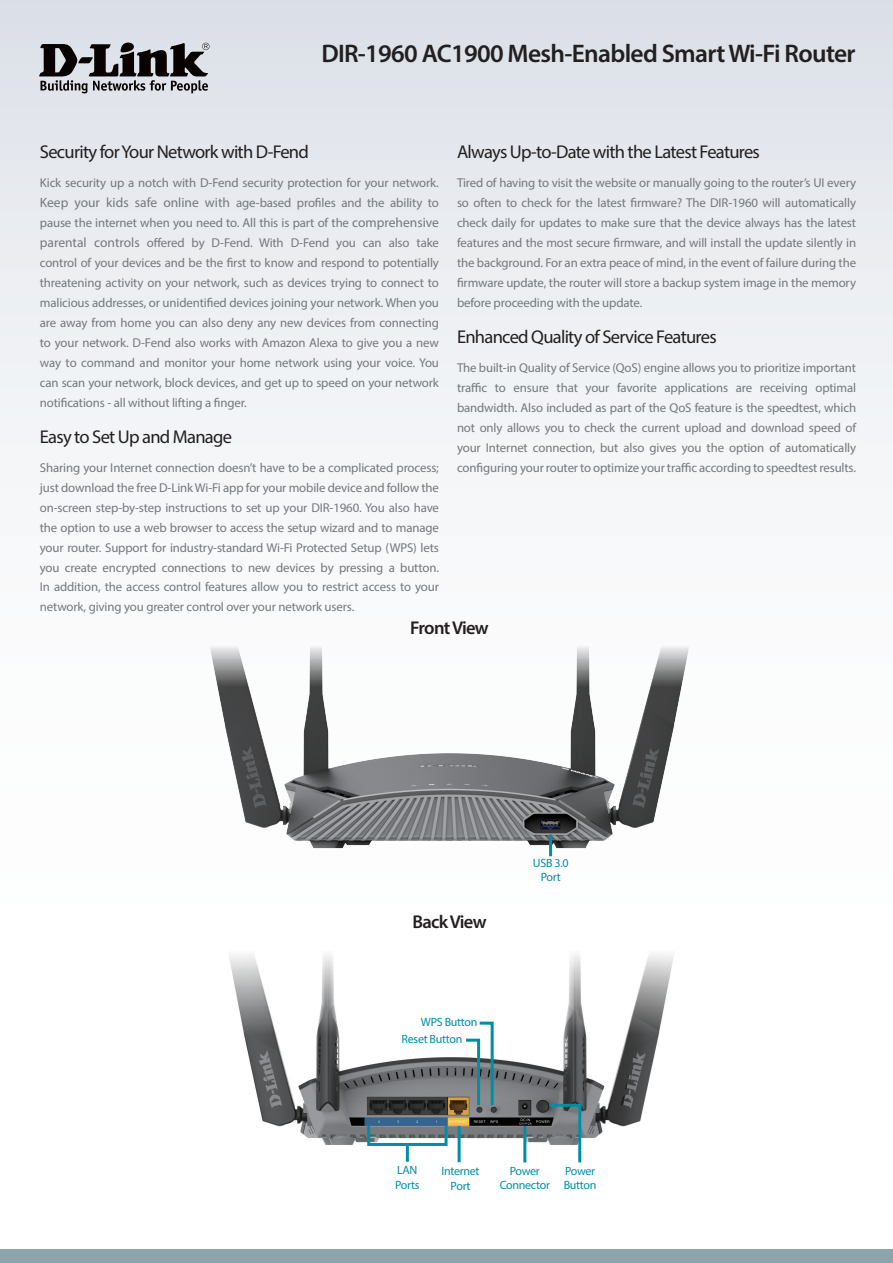
<style>
.page{position:relative;width:893px;height:1263px;background:#fff}
.page>*{position:absolute;margin:0;border:0;box-sizing:border-box;transform-origin:0 0}
.t1{font:600 25.5px "Myriad Pro";letter-spacing:-.025em;color:#231f20}
.t2{font:18.6px "Myriad Pro";letter-spacing:-.04em;color:#231f20}
.t3{font:600 18.6px "Myriad Pro";letter-spacing:-.04em;color:#231f20}
.t4{font:12.9px/20px "Myriad Pro";letter-spacing:-.01em;color:#74787d;text-align:justify}
.t5{font:12px/14.4px "Myriad Pro";letter-spacing:-.025em;color:#008da8}
.s1{font-size:13.5px}
</style>
<div class="page">
<div style="left:0;top:1249px;width:893px;height:14px;background:#8ea4ad"></div>
<div style="left:0;top:0;width:893px;height:1099px;background:linear-gradient(to bottom,#e2e5eb,#fff)"></div>
<svg style="left:39px;top:43px;width:170px;height:50px;background:#7e7e81"></svg>
<img style="left:192px;top:942px;width:516px;height:221px">
<div style="left:367px;top:1124px;width:81px;height:22px;border:3px solid #008da8"></div>
<hr style="left:406px;top:1145px;width:3px;height:17px;background:#008da8">
<svg style="left:546px;top:1102px;width:37px;height:61px"></svg>
<svg style="left:463px;top:1020px;width:32px;height:88px"></svg>
<hr style="left:523px;top:1126px;width:3px;height:36px;background:#008da8">
<hr style="left:458px;top:1126px;width:3px;height:36px;background:#008da8">
<img style="left:190px;top:643px;width:518px;height:212px">
<hr style="left:549px;top:834px;width:3px;height:22px;background:#008da8">
<h1 class="t1" style="left:321px;top:37px;width:536px">DIR-1960 AC1900 Mesh-Enabled Smart Wi-Fi Router</h1>
<h2 class="t2" style="left:40px;top:141px;width:271px">Security for Your Network with D-Fend</h2>
<p class="t4" style="left:40px;top:173px;width:401px">Kick security up a notch with D-Fend security protection for your network.<br><span class="s1">Keep your kids safe online with</span> age-based profiles and the ability to pause the internet when you need to. All this is part of the <span class="s1">comprehensive parental controls</span> offered by D-Fend. With D-Fend you can also take control of your devices and be the first to know and respond to potentially threatening activity on your network, such as devices trying to connect to malicious addresses, or unidentified devices joining your network. When you are away from home you can also deny any new devices from connecting to your network. D-Fend also works with Amazon Alexa to give you a new way to command and monitor your home network using your voice. You can scan your network, block devices, and get up to speed on your network notifications - all without lifting a finger.</p>
<h2 class="t2" style="left:40px;top:425px;width:194px">Easy to Set Up and Manage</h2>
<p class="t4" style="left:40px;top:457px;width:401px">Sharing your Internet connection doesn’t have to be a complicated process; just download the free D-Link Wi-Fi app for your mobile device and follow the on-screen step-by-step instructions to set up your DIR-1960. You also have the option to use a web browser to access the setup wizard and to manage your router. Support for industry-standard Wi-Fi Protected Setup (WPS) lets you create encrypted connections to new devices by pressing a button.<br>In addition, the access control features allow you to restrict access to your network, giving you greater control over your network users.</p>
<h2 class="t2" style="left:457px;top:141px;width:304px">Always Up-to-Date with the Latest Features</h2>
<p class="t4" style="left:457px;top:173px;width:401px">Tired of having to visit the website or manually going to the router’s UI every so often to check for the latest firmware? The DIR-1960 will automatically check daily for updates to make sure that the device always has the latest features and the most secure firmware, and will install the update silently in the background. For an extra peace of mind, in the event of failure during the firmware update, the router will store a backup system image in the memory before proceeding with the update.</p>
<h2 class="t2" style="left:457px;top:325px;width:261px">Enhanced Quality of Service Features</h2>
<p class="t4" style="left:457px;top:357px;width:401px">The built-in Quality of Service (QoS) engine allows you to prioritize important traffic to ensure that your favorite applications are receiving optimal bandwidth. Also included as part of the QoS feature is the speedtest, which not only allows you to check the current upload and download speed of your Internet connection, but also gives you the option of automatically configuring your router to optimize your traffic according to speedtest results.</p>
<h2 class="t3" style="left:410px;top:616px;width:80px">Front View</h2>
<h2 class="t3" style="left:412px;top:910px;width:76px">Back View</h2>
<p class="t5" style="left:402px;top:1013px;width:77px;line-height:17px;text-indent:19px">WPS Button<br>Reset Button</p>
<p class="t5" style="left:533px;top:855px;width:37px;text-align:center">USB 3.0<br>Port</p>
<p class="t5" style="left:395px;top:1163px;width:26px">LAN<br>Ports</p>
<p class="t5" style="left:442px;top:1164px;width:40px;text-align:center">Internet<br>Port</p>
<p class="t5" style="left:500px;top:1163px;width:52px;text-align:center">Power<br>Connector</p>
<p class="t5" style="left:564px;top:1163px;width:34px">Power<br>Button</p>
</div>
